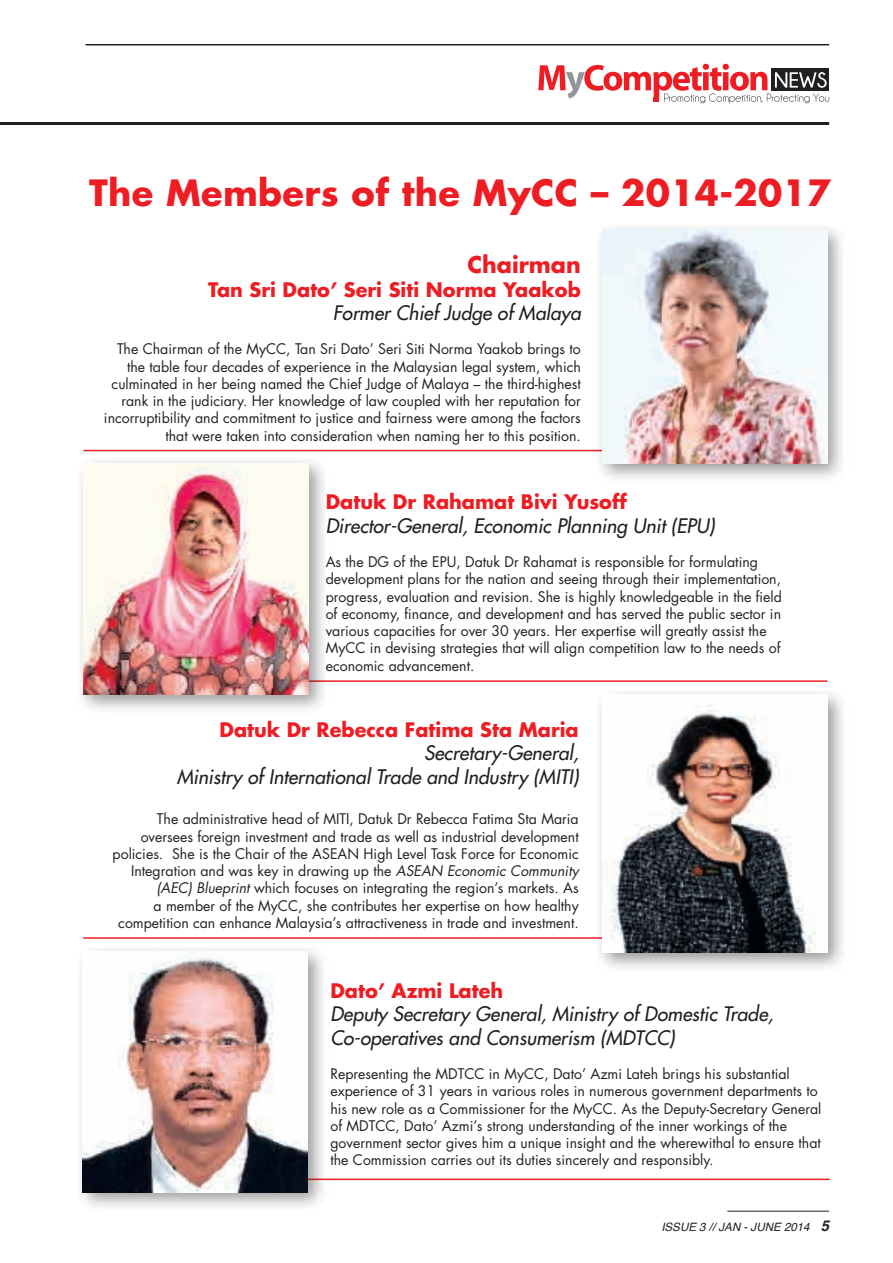
<style>
.page{position:relative;width:893px;height:1263px;background:#fff}
.page>*{position:absolute;margin:0;border:0;box-sizing:border-box;transform-origin:0 0}
.t1{font:700 35.25px "Futura";letter-spacing:.01em;color:#ee1d23}
.Text_1{font:700 22.5px "Futura";color:#ee1d23}
.Text_1-2{font:italic 19.5px/23.4px "Futura";color:#231f20;text-align:right}
.Text_1-3{font:700 19.5px "Futura";color:#ee1d23}
.Text_1-4{font:14.25px/17.2px "Futura";color:#231f20;text-align:right}
.t2{font:italic 11.55px "Helvetica";color:#231f20}
.s1{font-style:italic}
.s2{font-weight:700;font-size:14.85px}
</style>
<div class="page">
<hr style="left:728px;top:1211px;width:101px;height:1px;background:#231f20">
<svg style="left:538px;top:64px;width:291px;height:40px"></svg>
<hr style="left:86px;top:44px;width:743px;height:1px;background:#231f20">
<hr style="left:0;top:122px;width:829px;height:3px;background:#231f20">
<hr style="left:285px;top:680px;width:542px;height:2px;background:#ee1d23">
<hr style="left:83px;top:937px;width:536px;height:2px;background:#ee1d23">
<hr style="left:83px;top:450px;width:540px;height:1px;background:#ee1d23">
<div style="left:594px;top:686px;width:261px;height:294px;background:#231f20;opacity:.45"></div>
<img style="left:602px;top:695px;width:225px;height:257px">
<div style="left:74px;top:455px;width:262px;height:267px;background:#231f20;opacity:.45"></div>
<img style="left:83px;top:463px;width:225px;height:232px">
<hr style="left:283px;top:1178px;width:547px;height:2px;background:#ee1d23">
<div style="left:593px;top:221px;width:262px;height:270px;background:#231f20;opacity:.45"></div>
<img style="left:602px;top:230px;width:225px;height:233px">
<div style="left:74px;top:943px;width:261px;height:276px;background:#231f20;opacity:.45"></div>
<img style="left:83px;top:952px;width:225px;height:240px">
<p class="t1" style="left:89px;top:170px;width:744px">The Members of the MyCC – 2014-2017</p>
<p class="Text_1" style="left:467px;top:250px;width:115px">Chairman</p>
<p class="Text_1-3" style="left:208px;top:276px;width:374px">Tan Sri Dato’ Seri Siti Norma Yaakob</p>
<p class="Text_1-2" style="left:333px;top:301px;width:250px">Former Chief Judge of Malaya</p>
<p class="Text_1-4" style="left:104px;top:341px;width:478px">The Chairman of the MyCC, Tan Sri Dato’ Seri Siti Norma Yaakob brings to the table four decades of experience in the Malaysian legal system, which culminated in her being named the Chief Judge of Malaya – the third-highest rank in the judiciary. Her knowledge of law coupled with her reputation for incorruptibility and commitment to justice and fairness were among the factors that were taken into consideration when naming her to this position.</p>
<p class="Text_1-3" style="left:326px;top:489px;width:303px">Datuk Dr Rahamat Bivi Yusoff</p>
<p class="Text_1-2" style="left:326px;top:514px;width:390px">Director-General, Economic Planning Unit (EPU)</p>
<p class="Text_1-4" style="left:326px;top:553px;width:458px;text-align:left">As the DG of the EPU, Datuk Dr Rahamat is responsible for formulating development plans for the nation and seeing through their implementation, progress, evaluation and revision. She is highly knowledgeable in the field of economy, finance, and development and has served the public sector in various capacities for over 30 years. Her expertise will greatly assist the MyCC in devising strategies that will align competition law to the needs of economic advancement.</p>
<p class="Text_1-3" style="left:219px;top:717px;width:361px">Datuk Dr Rebecca Fatima Sta Maria</p>
<p class="Text_1-2" style="left:177px;top:741px;width:404px">Secretary-General,<br>Ministry of International Trade and Industry (MITI)</p>
<p class="Text_1-4" style="left:113px;top:811px;width:468px">The administrative head of MITI, Datuk Dr Rebecca Fatima Sta Maria oversees foreign investment and trade as well as industrial development policies. She is the Chair of the ASEAN High Level Task Force for Economic Integration and was key in drawing up the <span class="s1">ASEAN Economic Community (AEC) Blueprint</span> which focuses on integrating the region’s markets. As<br>a member of the MyCC, she contributes her expertise on how healthy competition can enhance Malaysia’s attractiveness in trade and investment.</p>
<p class="Text_1-3" style="left:330px;top:977px;width:174px">Dato’ Azmi Lateh</p>
<p class="Text_1-2" style="left:330px;top:1002px;width:444px">Deputy Secretary General, Ministry of Domestic Trade,</p>
<p class="Text_1-2" style="left:330px;top:1026px;width:346px">Co-operatives and Consumerism (MDTCC)</p>
<p class="Text_1-4" style="left:330px;top:1065px;width:492px;text-align:left">Representing the MDTCC in MyCC, Dato’ Azmi Lateh brings his substantial experience of 31 years in various roles in numerous government departments to his new role as a Commissioner for the MyCC. As the Deputy-Secretary General of MDTCC, Dato’ Azmi’s strong understanding of the inner workings of the government sector gives him a unique insight and the wherewithal to ensure that the Commission carries out its duties sincerely and responsibly.</p>
<p class="t2" style="left:661px;top:1218px;width:169px">ISSUE 3 // JAN - JUNE 2014 <span class="s2">5</span></p>
</div>
